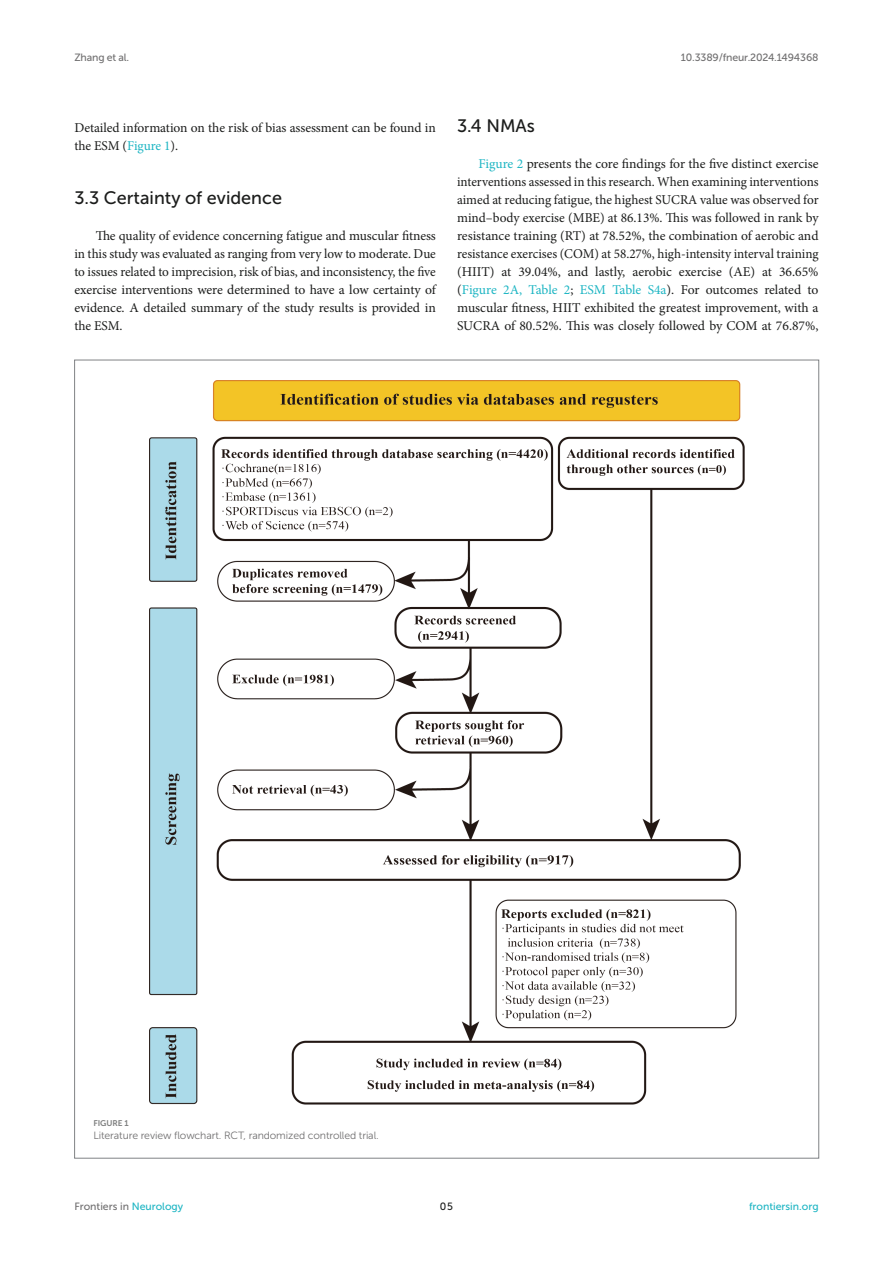
<style>
.page{position:relative;width:893px;height:1263px;background:#fff}
.page>*{position:absolute;margin:0;border:0;box-sizing:border-box;transform-origin:0 0}
.HEAD_2{font:18px "Museo Sans 500";color:#1b1c1b}
.TEXT{font:13.5px/18px "Minion Pro";letter-spacing:-.005em;color:#1b1c1b;text-align:justify}
.t1{font:10.5px "Museo Sans 500";letter-spacing:-.015em;color:#706f70}
.FIG_LEG{font:10.5px "Museo Sans 300";letter-spacing:-.01em;color:#706f70}
.t2{font:10.5px "Museo Sans 500";color:#1db5c3}
.t3{font:10.5px "Museo Sans 500";color:#1b1c1b}
.FIG_HD{font:8.25px "Museo Sans 700";letter-spacing:-.01em;color:#7e7f7f}
.s1{color:#1db5c3}
</style>
<div class="page">
<img style="left:149px;top:380px;width:596px;height:725px">
<p class="t1" style="left:74px;top:51px;width:56px">Zhang et al.</p>
<p class="t1" style="left:681px;top:51px;width:139px">10.3389/fneur.2024.1494368</p>
<p class="TEXT" style="left:74px;top:119px;width:363px">Detailed information on the risk of bias assessment can be found in the ESM (<span class="s1">Figure 1</span>).</p>
<p class="HEAD_2" style="left:74px;top:188px;width:209px">3.3 Certainty of evidence</p>
<p class="TEXT" style="left:74px;top:227px;width:363px;text-indent:21px">The quality of evidence concerning fatigue and muscular fitness in this study was evaluated as ranging from very low to moderate. Due to issues related to imprecision, risk of bias, and inconsistency, the five exercise interventions were determined to have a low certainty of evidence. A detailed summary of the study results is provided in the ESM.</p>
<p class="HEAD_2" style="left:457px;top:116px;width:79px">3.4 NMAs</p>
<p class="TEXT" style="left:457px;top:155px;width:363px;text-indent:21px"><span class="s1">Figure 2</span> presents the core findings for the five distinct exercise interventions assessed in this research. When examining interventions aimed at reducing fatigue, the highest SUCRA value was observed for mind–body exercise (MBE) at 86.13%. This was followed in rank by resistance training (RT) at 78.52%, the combination of aerobic and resistance exercises (COM) at 58.27%, high-intensity interval training (HIIT) at 39.04%, and lastly, aerobic exercise (AE) at 36.65% (<span class="s1">Figure 2A, Table 2</span>; <span class="s1">ESM Table S4a</span>). For outcomes related to muscular fitness, HIIT exhibited the greatest improvement, with a SUCRA of 80.52%. This was closely followed by COM at 76.87%,</p>
<p class="FIG_HD" style="left:94px;top:1118px;width:37px">FIGURE 1</p>
<p class="FIG_LEG" style="left:94px;top:1130px;width:287px">Literature review flowchart. RCT, randomized controlled trial.</p>
<p class="t1" style="left:74px;top:1200px;width:110px">Frontiers in <span class="s1">Neurology</span></p>
<p class="t3" style="left:440px;top:1200px;width:14px">05</p>
<p class="t2" style="left:749px;top:1200px;width:71px">frontiersin.org</p>
</div>
